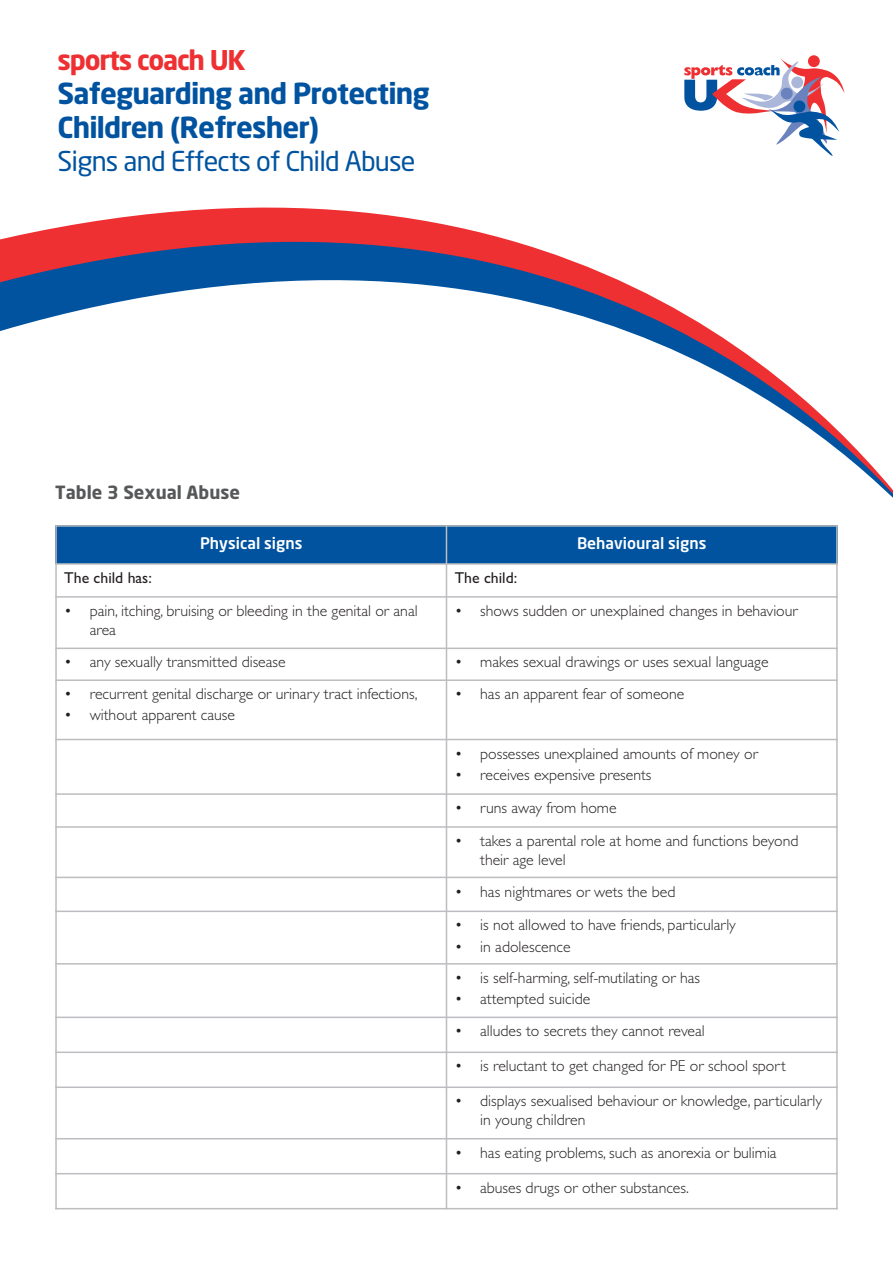
<style>
.page{position:relative;width:893px;height:1263px;background:#fff}
.page>*{position:absolute;margin:0;border:0;box-sizing:border-box;transform-origin:0 0}
.t1{font:700 28.65px/34.3px "Neo Sans";letter-spacing:-.03em;color:#0153a0}
.t2{font:27px "Neo Sans";letter-spacing:-.03em;color:#0153a0}
.t3{font:700 26.85px "Neo Sans";letter-spacing:-.045em;color:#ee3032}
.t4{font:700 18px "Neo Sans";color:#57585a}
.t5{font:300 15.75px/18.9px "Gill Sans";color:#231f20}
.t6{font:500 15.75px "Neo Sans";color:#fff}
.t7{font:15.75px "Gill Sans";color:#231f20}
</style>
<div class="page">
<svg style="left:0;top:208px;width:893px;height:290px"></svg>
<svg style="left:808px;top:55px;width:12px;height:12px"></svg>
<svg style="left:684px;top:58px;width:161px;height:98px"></svg>
<div style="left:55px;top:525px;width:391px;height:39px;background:#0153a0"></div>
<div style="left:446px;top:525px;width:392px;height:39px;background:#0153a0"></div>
<hr style="left:55px;top:525px;width:2px;height:684px;background:#bcbdc0">
<hr style="left:446px;top:525px;width:1px;height:684px;background:#bcbdc0">
<hr style="left:836px;top:525px;width:2px;height:684px;background:#bcbdc0">
<hr style="left:55px;top:525px;width:783px;height:2px;background:#bcbdc0">
<hr style="left:55px;top:563px;width:783px;height:2px;background:#bcbdc0">
<hr style="left:55px;top:596px;width:783px;height:2px;background:#bcbdc0">
<hr style="left:55px;top:648px;width:783px;height:1px;background:#bcbdc0">
<hr style="left:55px;top:679px;width:783px;height:2px;background:#bcbdc0">
<hr style="left:55px;top:739px;width:783px;height:1px;background:#bcbdc0">
<hr style="left:55px;top:793px;width:783px;height:2px;background:#bcbdc0">
<hr style="left:55px;top:826px;width:783px;height:2px;background:#bcbdc0">
<hr style="left:55px;top:877px;width:783px;height:1px;background:#bcbdc0">
<hr style="left:55px;top:910px;width:783px;height:2px;background:#bcbdc0">
<hr style="left:55px;top:963px;width:783px;height:1px;background:#bcbdc0">
<hr style="left:55px;top:1016px;width:783px;height:2px;background:#bcbdc0">
<hr style="left:55px;top:1051px;width:783px;height:2px;background:#bcbdc0">
<hr style="left:55px;top:1086px;width:783px;height:2px;background:#bcbdc0">
<hr style="left:55px;top:1138px;width:783px;height:1px;background:#bcbdc0">
<hr style="left:55px;top:1173px;width:783px;height:1px;background:#bcbdc0">
<hr style="left:55px;top:1208px;width:783px;height:1px;background:#bcbdc0">
<h3 class="t3" style="left:58px;top:43px;width:190px">sports coach UK</h3>
<h1 class="t1" style="left:58px;top:75px;width:374px">Safeguarding and Protecting<br>Children (Refresher)</h1>
<h2 class="t2" style="left:58px;top:144px;width:360px">Signs and Effects of Child Abuse</h2>
<p class="t4" style="left:55px;top:481px;width:186px">Table 3 Sexual Abuse</p>
<p class="t6" style="left:200px;top:534px;width:104px">Physical signs</p>
<p class="t6" style="left:577px;top:534px;width:131px">Behavioural signs</p>
<p class="t7" style="left:64px;top:568px;width:89px">The child has:</p>
<p class="t7" style="left:455px;top:568px;width:64px">The child:</p>
<p class="t5" style="left:90px;top:601px;width:329px;text-indent:-25px">• pain, itching, bruising or bleeding in the genital or anal area</p>
<p class="t5" style="left:455px;top:601px;width:345px">• shows sudden or unexplained changes in behaviour</p>
<p class="t5" style="left:64px;top:653px;width:223px">• any sexually transmitted disease</p>
<p class="t5" style="left:455px;top:653px;width:315px">• makes sexual drawings or uses sexual language</p>
<p class="t5" style="left:64px;top:684px;width:355px">• recurrent genital discharge or urinary tract infections,</p>
<p class="t5" style="left:64px;top:705px;width:172px">• without apparent cause</p>
<p class="t5" style="left:455px;top:684px;width:231px">• has an apparent fear of someone</p>
<p class="t5" style="left:455px;top:744px;width:305px">• possesses unexplained amounts of money or</p>
<p class="t5" style="left:455px;top:765px;width:198px">• receives expensive presents</p>
<p class="t5" style="left:455px;top:798px;width:163px">• runs away from home</p>
<p class="t5" style="left:480px;top:831px;width:320px;text-indent:-26px">• takes a parental role at home and functions beyond their age level</p>
<p class="t5" style="left:455px;top:882px;width:222px">• has nightmares or wets the bed</p>
<p class="t5" style="left:455px;top:915px;width:283px">• is not allowed to have friends, particularly</p>
<p class="t5" style="left:455px;top:937px;width:117px">• in adolescence</p>
<p class="t5" style="left:455px;top:968px;width:247px">• is self-harming, self-mutilating or has</p>
<p class="t5" style="left:455px;top:989px;width:137px">• attempted suicide</p>
<p class="t5" style="left:455px;top:1021px;width:252px">• alludes to secrets they cannot reveal</p>
<p class="t5" style="left:455px;top:1056px;width:332px">• is reluctant to get changed for PE or school sport</p>
<p class="t5" style="left:480px;top:1091px;width:343px;text-indent:-26px">• displays sexualised behaviour or knowledge, particularly in young children</p>
<p class="t5" style="left:455px;top:1143px;width:323px">• has eating problems, such as anorexia or bulimia</p>
<p class="t5" style="left:455px;top:1178px;width:236px">• abuses drugs or other substances.</p>
</div>
